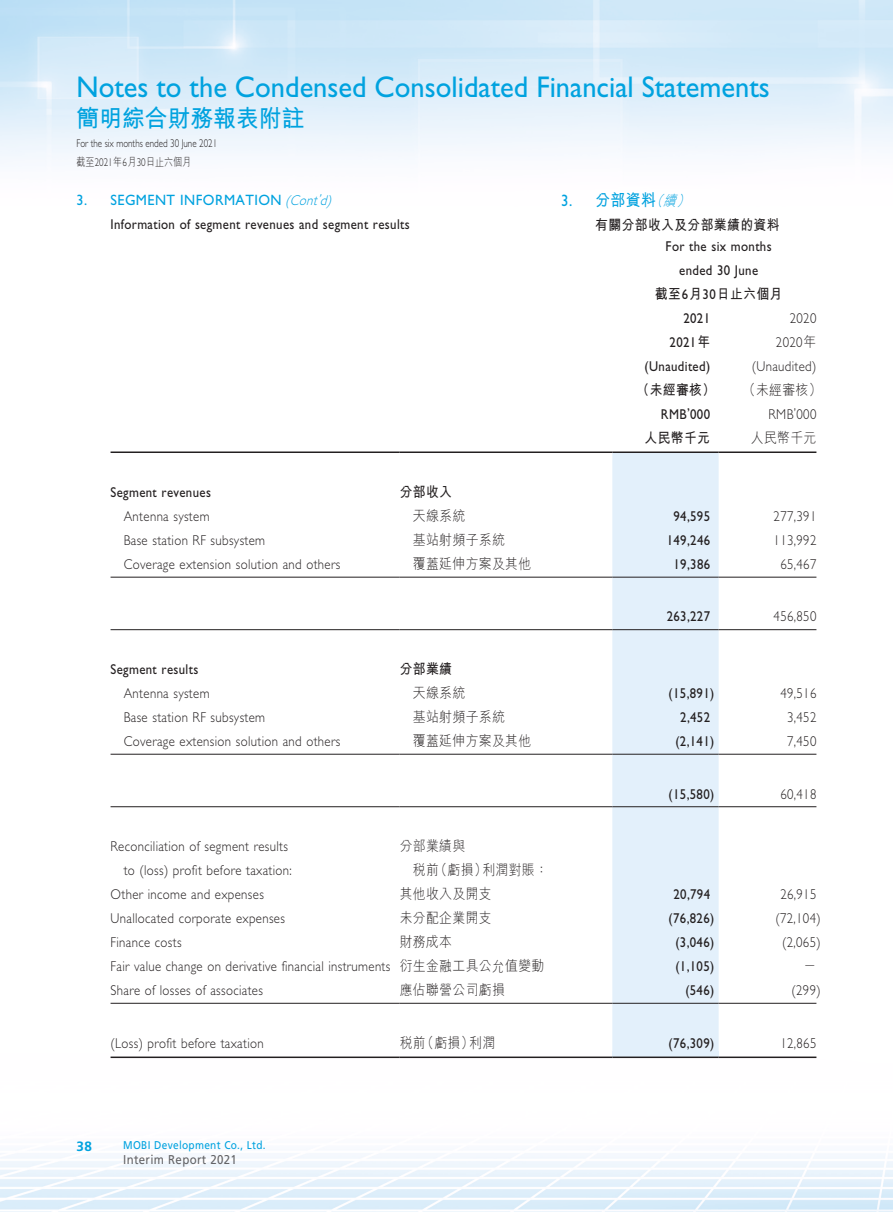
<style>
.page{position:relative;width:893px;height:1212px;background:#fff}
.page>*{position:absolute;margin:0;border:0;box-sizing:border-box;transform-origin:0 0}
.t1{font:30px "Gill Sans Std";color:#00a2df;scale:.95 1}
.t2{font:700 24px "M Hei HK";color:#00a2df;scale:.95 1}
.t3{font:700 16.5px "M Hei HK";color:#00a2df;scale:.9 1}
.t4{font:15px "Gill Sans Std";letter-spacing:.03em;color:#00a2df;scale:.95 1}
.t5{font:300 14.25px "Gill Sans Std";letter-spacing:.03em;color:#231f20;scale:.9 1}
.t6{font:14.25px/24px "Gill Sans Std";letter-spacing:.03em;color:#231f20;text-align:center;scale:.9 1}
.t7{font:300 14.25px "M Hei HK";letter-spacing:.03em;color:#231f20;scale:.9 1}
.t8{font:700 14.25px "M Hei HK";letter-spacing:.03em;color:#231f20;scale:.9 1}
.t9{font:700 13.5px "Frutiger LT Std";color:#00a2df}
.t10{font:12.75px "Frutiger LT Std";letter-spacing:.03em;color:#636366;scale:.9 1}
.t11{font:300 11.25px "Gill Sans Std";color:#231f20;scale:.8 1}
.t12{font:11.25px "Frutiger LT Std";letter-spacing:.03em;color:#00a2df;scale:.9 1}
.t13{font:300 11.25px "M Hei HK";color:#231f20;scale:.8 1}
.s1{font-family:"Gill Sans Std"}
.s2{font-family:"Gill Sans Std";font-weight:400}
.s3{font-weight:300;font-style:italic;font-size:14.25px}
.s4{font-family:"M Hei HK";font-weight:700}
.s5{font-family:"M Hei HK"}
</style>
<div class="page">
<div style="left:612px;top:453px;width:107px;height:599px;background:#e3f0fb"></div>
<div style="left:612px;top:1052px;width:107px;height:6px;background:#e3f0fb"></div>
<hr style="left:111px;top:451px;width:289px;height:2px;background:#231f20">
<hr style="left:400px;top:451px;width:212px;height:2px;background:#231f20">
<hr style="left:612px;top:451px;width:107px;height:2px;background:#231f20">
<hr style="left:719px;top:451px;width:97px;height:2px;background:#231f20">
<hr style="left:111px;top:577px;width:289px;height:1px;background:#231f20">
<hr style="left:400px;top:577px;width:212px;height:1px;background:#231f20">
<hr style="left:612px;top:577px;width:107px;height:1px;background:#231f20">
<hr style="left:719px;top:577px;width:97px;height:1px;background:#231f20">
<hr style="left:111px;top:629px;width:289px;height:1px;background:#231f20">
<hr style="left:400px;top:629px;width:212px;height:1px;background:#231f20">
<hr style="left:612px;top:629px;width:107px;height:1px;background:#231f20">
<hr style="left:719px;top:629px;width:97px;height:1px;background:#231f20">
<hr style="left:111px;top:754px;width:289px;height:1px;background:#231f20">
<hr style="left:400px;top:754px;width:212px;height:1px;background:#231f20">
<hr style="left:612px;top:754px;width:107px;height:1px;background:#231f20">
<hr style="left:719px;top:754px;width:97px;height:1px;background:#231f20">
<hr style="left:111px;top:806px;width:289px;height:1px;background:#231f20">
<hr style="left:400px;top:806px;width:212px;height:1px;background:#231f20">
<hr style="left:612px;top:806px;width:107px;height:1px;background:#231f20">
<hr style="left:719px;top:806px;width:97px;height:1px;background:#231f20">
<hr style="left:111px;top:1003px;width:289px;height:1px;background:#231f20">
<hr style="left:400px;top:1003px;width:212px;height:1px;background:#231f20">
<hr style="left:612px;top:1003px;width:107px;height:1px;background:#231f20">
<hr style="left:719px;top:1003px;width:97px;height:1px;background:#231f20">
<hr style="left:111px;top:1056px;width:289px;height:2px;background:#231f20">
<hr style="left:400px;top:1056px;width:212px;height:2px;background:#231f20">
<hr style="left:612px;top:1056px;width:107px;height:2px;background:#231f20">
<hr style="left:719px;top:1056px;width:97px;height:2px;background:#231f20">
<h1 class="t1" style="left:76px;top:70px;width:731px">Notes to the Condensed Consolidated Financial Statements</h1>
<h2 class="t2" style="left:76px;top:101px;width:241px">簡明綜合財務報表附註</h2>
<p class="t11" style="left:76px;top:137px;width:177px">For the six months ended 30 June 2021</p>
<p class="t13" style="left:76px;top:156px;width:145px">截至<span class="s1">2021</span>年<span class="s1">6</span>月<span class="s1">30</span>日止六個月</p>
<p class="t3" style="left:561px;top:188px;width:148px"><span class="s2">3.</span> 分部資料<span class="s3">（續）</span></p>
<p class="t8" style="left:595px;top:214px;width:206px">有關分部收入及分部業績的資料</p>
<p class="t4" style="left:77px;top:191px;width:274px">3. SEGMENT INFORMATION <span class="s3">(Cont’d)</span></p>
<p class="t6" style="left:111px;top:212px;width:334px">Information of segment revenues and segment results</p>
<p class="t6" style="left:666px;top:234px;width:119px">For the six months ended 30 June</p>
<p class="t8" style="left:655px;top:283px;width:143px">截至<span class="s2">6</span>月<span class="s2">30</span>日止六個月</p>
<p class="t6" style="left:683px;top:306px;width:31px">2021</p>
<p class="t5" style="left:790px;top:310px;width:31px">2020</p>
<p class="t6" style="left:670px;top:330px;width:47px">2021<span class="s4">年</span></p>
<p class="t5" style="left:776px;top:334px;width:47px">2020<span class="s5">年</span></p>
<p class="t6" style="left:645px;top:354px;width:74px">(Unaudited)</p>
<p class="t5" style="left:752px;top:358px;width:73px">(Unaudited)</p>
<p class="t8" style="left:636px;top:379px;width:89px">（未經審核）</p>
<p class="t7" style="left:743px;top:382px;width:89px">（未經審核）</p>
<p class="t6" style="left:661px;top:402px;width:56px">RMB’000</p>
<p class="t5" style="left:769px;top:406px;width:55px">RMB’000</p>
<p class="t8" style="left:645px;top:427px;width:74px">人民幣千元</p>
<p class="t7" style="left:751px;top:430px;width:74px">人民幣千元</p>
<p class="t6" style="left:111px;top:480px;width:113px">Segment revenues</p>
<p class="t8" style="left:400px;top:481px;width:60px">分部收入</p>
<p class="t5" style="left:124px;top:508px;width:97px">Antenna system</p>
<p class="t7" style="left:413px;top:508px;width:60px">天線系統</p>
<p class="t6" style="left:673px;top:504px;width:42px">94,595</p>
<p class="t5" style="left:774px;top:508px;width:49px">277,391</p>
<p class="t5" style="left:124px;top:532px;width:159px">Base station RF subsystem</p>
<p class="t7" style="left:413px;top:532px;width:104px">基站射頻子系統</p>
<p class="t6" style="left:667px;top:528px;width:50px">149,246</p>
<p class="t5" style="left:774px;top:532px;width:49px">113,992</p>
<p class="t5" style="left:124px;top:556px;width:242px">Coverage extension solution and others</p>
<p class="t7" style="left:413px;top:556px;width:133px">覆蓋延伸方案及其他</p>
<p class="t6" style="left:673px;top:552px;width:42px">19,386</p>
<p class="t5" style="left:780px;top:556px;width:42px">65,467</p>
<p class="t6" style="left:667px;top:605px;width:50px">263,227</p>
<p class="t5" style="left:773px;top:609px;width:49px">456,850</p>
<p class="t6" style="left:111px;top:657px;width:99px">Segment results</p>
<p class="t8" style="left:400px;top:658px;width:60px">分部業績</p>
<p class="t5" style="left:124px;top:685px;width:97px">Antenna system</p>
<p class="t7" style="left:413px;top:685px;width:60px">天線系統</p>
<p class="t6" style="left:669px;top:681px;width:52px">(15,891)</p>
<p class="t5" style="left:780px;top:685px;width:42px">49,516</p>
<p class="t5" style="left:124px;top:709px;width:159px">Base station RF subsystem</p>
<p class="t7" style="left:413px;top:709px;width:104px">基站射頻子系統</p>
<p class="t6" style="left:680px;top:705px;width:35px">2,452</p>
<p class="t5" style="left:787px;top:709px;width:34px">3,452</p>
<p class="t5" style="left:124px;top:733px;width:242px">Coverage extension solution and others</p>
<p class="t7" style="left:413px;top:733px;width:133px">覆蓋延伸方案及其他</p>
<p class="t6" style="left:675px;top:729px;width:45px">(2,141)</p>
<p class="t5" style="left:787px;top:733px;width:34px">7,450</p>
<p class="t6" style="left:669px;top:782px;width:52px">(15,580)</p>
<p class="t5" style="left:780px;top:786px;width:42px">60,418</p>
<p class="t5" style="left:111px;top:838px;width:199px">Reconciliation of segment results</p>
<p class="t7" style="left:400px;top:838px;width:74px">分部業績與</p>
<p class="t5" style="left:124px;top:862px;width:188px">to (loss) profit before taxation:</p>
<p class="t7" style="left:413px;top:862px;width:152px">稅前（虧損）利潤對賬：</p>
<p class="t5" style="left:111px;top:886px;width:172px">Other income and expenses</p>
<p class="t7" style="left:400px;top:886px;width:104px">其他收入及開支</p>
<p class="t6" style="left:673px;top:882px;width:42px">20,794</p>
<p class="t5" style="left:780px;top:886px;width:42px">26,915</p>
<p class="t5" style="left:111px;top:910px;width:195px">Unallocated corporate expenses</p>
<p class="t7" style="left:400px;top:910px;width:104px">未分配企業開支</p>
<p class="t6" style="left:669px;top:906px;width:52px">(76,826)</p>
<p class="t5" style="left:775px;top:910px;width:52px">(72,104)</p>
<p class="t5" style="left:111px;top:934px;width:80px">Finance costs</p>
<p class="t7" style="left:400px;top:934px;width:60px">財務成本</p>
<p class="t6" style="left:675px;top:930px;width:45px">(3,046)</p>
<p class="t5" style="left:782px;top:934px;width:44px">(2,065)</p>
<p class="t5" style="left:111px;top:958px;width:484px">Fair value change on derivative financial instruments <span class="s5">衍生金融工具公允值變動</span></p>
<p class="t6" style="left:675px;top:954px;width:45px">(1,105)</p>
<p class="t7" style="left:804px;top:958px;width:16px">－</p>
<p class="t5" style="left:111px;top:982px;width:171px">Share of losses of associates</p>
<p class="t7" style="left:400px;top:982px;width:118px">應佔聯營公司虧損</p>
<p class="t6" style="left:685px;top:978px;width:34px">(546)</p>
<p class="t5" style="left:791px;top:982px;width:34px">(299)</p>
<p class="t5" style="left:111px;top:1035px;width:172px">(Loss) profit before taxation</p>
<p class="t7" style="left:400px;top:1035px;width:108px">稅前（虧損）利潤</p>
<p class="t6" style="left:669px;top:1031px;width:52px">(76,309)</p>
<p class="t5" style="left:780px;top:1035px;width:42px">12,865</p>
<p class="t9" style="left:77px;top:1138px;width:17px">38</p>
<p class="t12" style="left:123px;top:1138px;width:160px">MOBI Development Co., Ltd.</p>
<p class="t10" style="left:123px;top:1152px;width:128px">Interim Report 2021</p>
</div>
